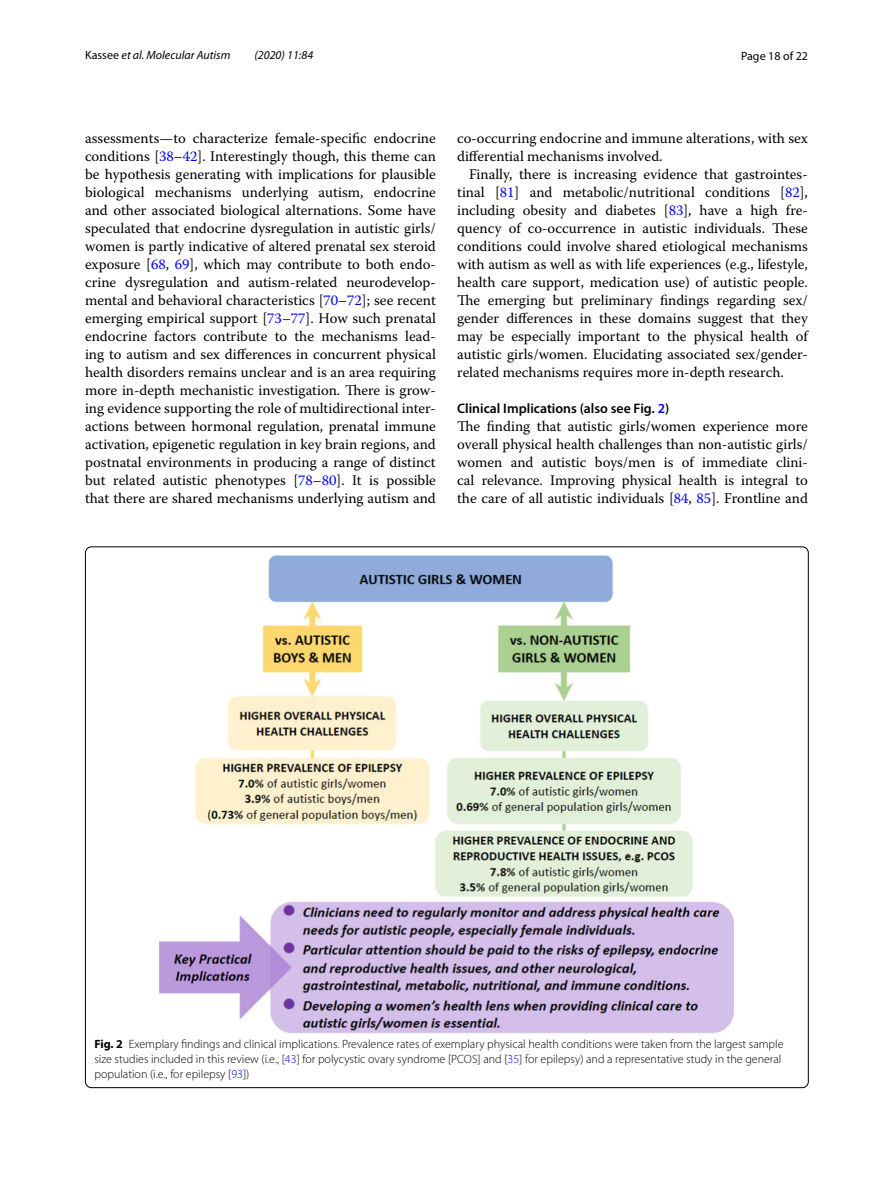
<style>
.page{position:relative;width:893px;height:1187px;background:#fff}
.page>*{position:absolute;margin:0;border:0;box-sizing:border-box;transform-origin:0 0}
.t1{font:14.7px/18px "Warnock Pro";color:#000;text-align:justify}
.t2{font:600 13.8px "Myriad Pro";color:#000}
.t3{font:300 12px/15px "Myriad Pro";color:#000}
.t4{font:italic 12px "Myriad Pro";color:#000}
.t5{font:12px "Myriad Pro";color:#000}
.s1{font-style:normal}
.s2{color:#00f}
.s3{font-weight:700}
</style>
<div class="page">
<img style="left:160px;top:556px;width:574px;height:477px">
<p class="t4" style="left:85px;top:48px;width:147px"><span class="s1">Kassee</span> et al. Molecular Autism</p>
<p class="t4" style="left:255px;top:48px;width:60px">(2020) 11:84</p>
<p class="t5" style="left:741px;top:48px;width:68px">Page 18 of 22</p>
<p class="t1" style="left:85px;top:128px;width:352px">assessments—to characterize female-specific endocrine conditions [<span class="s2">38</span>–<span class="s2">42</span>]. Interestingly though, this theme can be hypothesis generating with implications for plausible biological mechanisms underlying autism, endocrine and other associated biological alternations. Some have speculated that endocrine dysregulation in autistic girls/ women is partly indicative of altered prenatal sex steroid exposure [<span class="s2">68</span>, <span class="s2">69</span>], which may contribute to both endo&shy;crine dysregulation and autism-related neurodevelop&shy;mental and behavioral characteristics [<span class="s2">70</span>–<span class="s2">72</span>]; see recent emerging empirical support [<span class="s2">73</span>–<span class="s2">77</span>]. How such prenatal endocrine factors contribute to the mechanisms lead&shy;ing to autism and sex differences in concurrent physical health disorders remains unclear and is an area requiring more in-depth mechanistic investigation. There is grow&shy;ing evidence supporting the role of multidirectional inter&shy;actions between hormonal regulation, prenatal immune activation, epigenetic regulation in key brain regions, and postnatal environments in producing a range of distinct but related autistic phenotypes [<span class="s2">78</span>–<span class="s2">80</span>]. It is possible that there are shared mechanisms underlying autism and</p>
<p class="t1" style="left:457px;top:128px;width:352px">co-occurring endocrine and immune alterations, with sex differential mechanisms involved.</p>
<p class="t1" style="left:457px;top:164px;width:352px;text-indent:12px">Finally, there is increasing evidence that gastrointes&shy;tinal [<span class="s2">81</span>] and metabolic/nutritional conditions [<span class="s2">82</span>], including obesity and diabetes [<span class="s2">83</span>], have a high fre&shy;quency of co-occurrence in autistic individuals. These conditions could involve shared etiological mechanisms with autism as well as with life experiences (e.g., lifestyle, health care support, medication use) of autistic people.<br>The emerging but preliminary findings regarding sex/ gender differences in these domains suggest that they may be especially important to the physical health of autistic girls/women. Elucidating associated sex/gender&shy;related mechanisms requires more in-depth research.</p>
<p class="t2" style="left:457px;top:399px;width:214px">Clinical Implications (also see Fig. <span class="s2">2</span>)</p>
<p class="t1" style="left:457px;top:416px;width:352px">The finding that autistic girls/women experience more overall physical health challenges than non-autistic girls/ women and autistic boys/men is of immediate clini&shy;cal relevance. Improving physical health is integral to the care of all autistic individuals [<span class="s2">84</span>, <span class="s2">85</span>]. Frontline and</p>
<p class="t3" style="left:94px;top:1037px;width:691px"><span class="s3">Fig. 2</span> Exemplary findings and clinical implications. Prevalence rates of exemplary physical health conditions were taken from the largest sample size studies included in this review (i.e., [<span class="s2">43</span>] for polycystic ovary syndrome [PCOS] and [<span class="s2">35</span>] for epilepsy) and a representative study in the general population (i.e., for epilepsy [<span class="s2">93</span>])</p>
</div>
